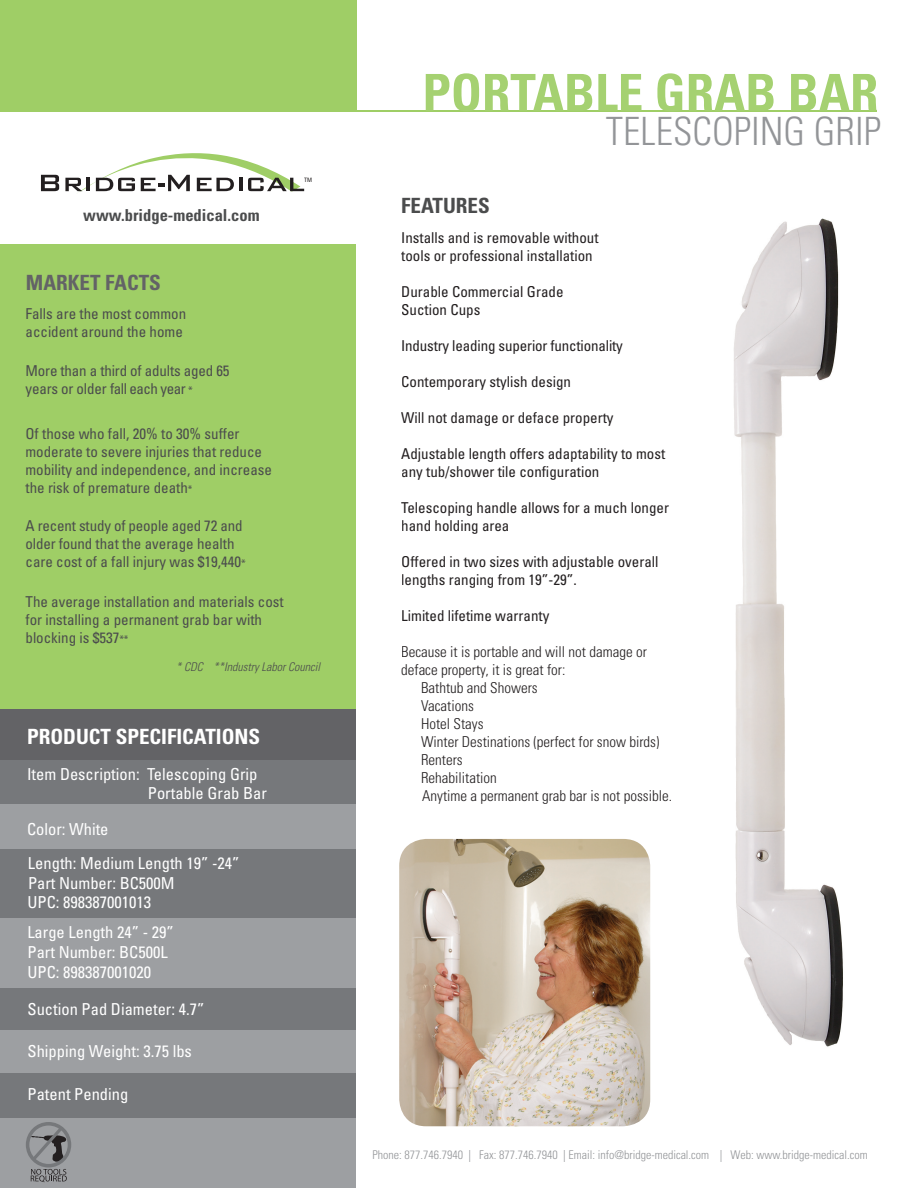
<style>
.page{position:relative;width:918px;height:1188px;background:#fff}
.page>*{position:absolute;margin:0;border:0;box-sizing:border-box;transform-origin:0 0}
.t1{font:700 condensed 51px "Univers";color:#a5d171}
.t2{font:300 condensed 39px "Univers";color:#939598}
.t3{font:700 condensed 21px "Univers";color:#fff}
.t4{font:700 condensed 21px "Univers";color:#636366}
.t5{font:700 condensed 21px "Univers";color:#4b4c4d}
.t6{font:condensed 16.5px/19.6px "Univers";color:#fff}
.t7{font:700 condensed 16.5px "Univers";color:#4b4c4d}
.t8{font:condensed 15px/18px "Univers";color:#4b4c4d}
.t9{font:condensed 15px/18px "Univers";color:#231f20}
.t10{font:300 condensed 15px "Univers";color:#231f20}
.t11{font:300 condensed 12px "Univers";color:#939598}
.t12{font:italic 300 condensed 12px "Univers";color:#4b4c4d}
.t13{font:condensed 6px "Univers";color:#231f20}
.s1{font-size:10.5px}
</style>
<div class="page">
<div style="left:0;top:0;width:357px;height:112px;background:#9fce66"></div>
<div style="left:0;top:244px;width:356px;height:875px;background:#9fce66"></div>
<div style="left:0;top:710px;width:356px;height:370px;background:#636366"></div>
<div style="left:0;top:760px;width:356px;height:45px;background:#76787b"></div>
<div style="left:0;top:805px;width:356px;height:45px;background:#9d9fa2"></div>
<div style="left:0;top:849px;width:356px;height:69px;background:#76787b"></div>
<div style="left:0;top:986px;width:356px;height:45px;background:#76787b"></div>
<img style="left:734px;top:218px;width:109px;height:829px">
<hr style="left:356px;top:110px;width:520px;height:2px;background:#9fce66">
<div style="left:0;top:918px;width:356px;height:70px;background:#9d9fa2"></div>
<div style="left:0;top:1031px;width:356px;height:45px;background:#9d9fa2"></div>
<div style="left:0;top:1074px;width:356px;height:45px;background:#76787b"></div>
<svg style="left:41px;top:175px;width:18px;height:16px"></svg>
<svg style="left:65px;top:153px;width:239px;height:39px"></svg>
<div style="left:0;top:1119px;width:356px;height:69px;background:#9d9fa2"></div>
<svg style="left:26px;top:1122px;width:45px;height:60px"></svg>
<img style="left:399px;top:839px;width:251px;height:287px">
<p class="t7" style="left:83px;top:205px;width:178px">www.bridge-medical.com</p>
<h3 class="t4" style="left:26px;top:270px;width:136px">MARKET FACTS</h3>
<p class="t8" style="left:26px;top:304px;width:162px">Falls are the most common accident around the home</p>
<p class="t8" style="left:26px;top:362px;width:206px">More than a third of adults aged 65 years or older fall each year <span class="s1">*</span></p>
<p class="t8" style="left:26px;top:424px;width:248px">Of those who fall, 20% to 30% suffer moderate to severe injuries that reduce mobility and independence, and increase the risk of premature death<span class="s1">*</span></p>
<p class="t8" style="left:26px;top:516px;width:222px">A recent study of people aged 72 and older found that the average health care cost of a fall injury was $19,440<span class="s1">*</span></p>
<p class="t8" style="left:26px;top:592px;width:260px">The average installation and materials cost for installing a permanent grab bar with blocking is $537<span class="s1">**</span></p>
<p class="t13" style="left:304px;top:176px;width:9px">TM</p>
<p class="t12" style="left:176px;top:659px;width:145px">* CDC **Industry Labor Council</p>
<h3 class="t3" style="left:27px;top:724px;width:235px">PRODUCT SPECIFICATIONS</h3>
<p class="t6" style="left:148px;top:764px;width:121px;text-indent:-121px">Item Description: Telescoping Grip<br>Portable Grab Bar</p>
<p class="t6" style="left:27px;top:812px;width:214px;line-height:33.8px">Color: White<br>Length: Medium Length 19” -24”</p>
<p class="t6" style="left:28px;top:873px;width:149px;line-height:19.2px">Part Number: BC500M<br>UPC: 898387001013</p>
<p class="t6" style="left:27px;top:923px;width:148px">Large Length 24” - 29”<br>Part Number: BC500L<br>UPC: 898387001020</p>
<p class="t6" style="left:28px;top:999px;width:178px">Suction Pad Diameter: 4.7”</p>
<p class="t6" style="left:28px;top:1041px;width:166px">Shipping Weight: 3.75 lbs</p>
<p class="t6" style="left:28px;top:1084px;width:102px">Patent Pending</p>
<h1 class="t1" style="left:422px;top:61px;width:457px">PORTABLE GRAB BAR</h1>
<h2 class="t2" style="left:606px;top:107px;width:277px">TELESCOPING GRIP</h2>
<h3 class="t5" style="left:401px;top:192px;width:90px">FEATURES</h3>
<p class="t9" style="left:401px;top:229px;width:199px">Installs and is removable without tools or professional installation</p>
<p class="t9" style="left:401px;top:283px;width:164px">Durable Commercial Grade<br>Suction Cups</p>
<p class="t9" style="left:401px;top:337px;width:223px">Industry leading superior functionality</p>
<p class="t9" style="left:401px;top:373px;width:171px">Contemporary stylish design</p>
<p class="t9" style="left:401px;top:409px;width:214px">Will not damage or deface property</p>
<p class="t9" style="left:401px;top:445px;width:266px">Adjustable length offers adaptability to most any tub/shower tile configuration</p>
<p class="t9" style="left:401px;top:499px;width:269px">Telescoping handle allows for a much longer hand holding area</p>
<p class="t9" style="left:401px;top:553px;width:259px">Offered in two sizes with adjustable overall lengths ranging from 19”-29”.</p>
<p class="t9" style="left:401px;top:607px;width:150px">Limited lifetime warranty</p>
<p class="t10" style="left:401px;top:643px;width:247px">Because it is portable and will not damage or</p>
<p class="t10" style="left:401px;top:661px;width:166px">deface property, it is great for:</p>
<p class="t10" style="left:421px;top:679px;width:118px">Bathtub and Showers</p>
<p class="t10" style="left:421px;top:697px;width:54px">Vacations</p>
<p class="t10" style="left:421px;top:715px;width:64px">Hotel Stays</p>
<p class="t10" style="left:421px;top:733px;width:240px">Winter Destinations (perfect for snow birds)</p>
<p class="t10" style="left:421px;top:751px;width:43px">Renters</p>
<p class="t10" style="left:421px;top:769px;width:77px">Rehabilitation</p>
<p class="t10" style="left:422px;top:787px;width:251px">Anytime a permanent grab bar is not possible.</p>
<p class="t11" style="left:373px;top:1147px;width:497px">Phone: 877.746.7940 | Fax: 877.746.7940 | Email: info@bridge-medical.com | Web: www.bridge-medical.com</p>
</div>
